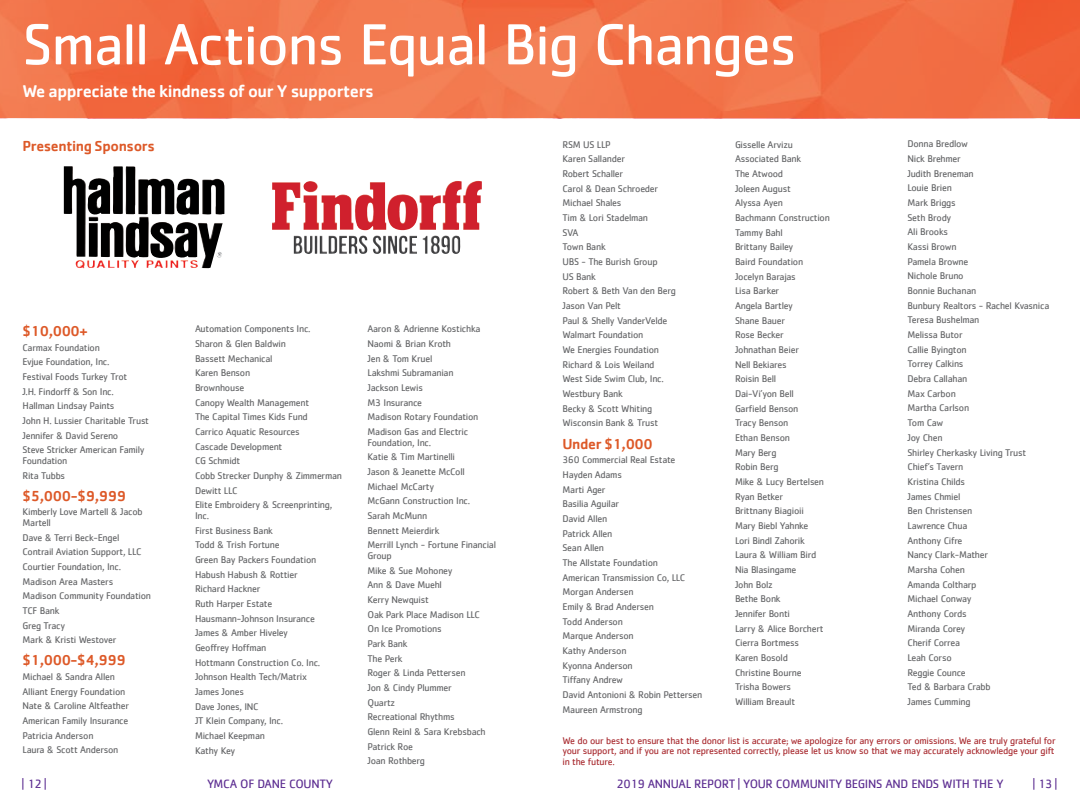
<style>
.page{position:relative;width:1080px;height:810px;background:#fff}
.page>*{position:absolute;margin:0;border:0;box-sizing:border-box;transform-origin:0 0}
.t1{font:60px "Cachet";letter-spacing:-.025em;color:#fff}
.t2{font:500 17.5px "Cachet";letter-spacing:-.025em;color:#fff}
.t3{font:500 15px "Cachet";letter-spacing:-.025em;color:#dd5928}
.t4{font:12.5px "Cachet";letter-spacing:-.025em;color:#5c2d91}
.t5{font:10px/14.6px "Cachet";letter-spacing:-.025em;color:#636466}
.t6{font:10px/10.6px "Cachet";letter-spacing:-.025em;color:#a92c31;text-align:justify}
</style>
<div class="page">
<svg style="left:0;top:0;width:1080px;height:118px;background:#f17147"></svg>
<img style="left:272px;top:181px;width:210px;height:49px">
<img style="left:64px;top:166px;width:152px;height:91px">
<h1 class="t1" style="left:22px;top:9px;width:776px">Small Actions Equal Big Changes</h1>
<h2 class="t2" style="left:22px;top:80px;width:353px">We appreciate the kindness of our Y supporters</h2>
<h3 class="t3" style="left:22px;top:137px;width:134px">Presenting Sponsors</h3>
<h3 class="t3" style="left:22px;top:322px;width:67px">$10,000+</h3>
<p class="t5" style="left:22px;top:340px;width:128px">Carmax Foundation<br>Evjue Foundation, Inc.<br>Festival Foods Turkey Trot<br>J.H. Findorff &amp; Son Inc.<br>Hallman Lindsay Paints<br>John H. Lussier Charitable Trust<br>Jennifer &amp; David Sereno<br>Steve Stricker American Family</p>
<p class="t5" style="left:22px;top:453px;width:46px">Foundation<br>Rita Tubbs</p>
<h3 class="t3" style="left:22px;top:486px;width:105px">$5,000-$9,999</h3>
<p class="t5" style="left:22px;top:507px;width:122px;line-height:10.6px">Kimberly Love Martell &amp; Jacob<br>Martell</p>
<p class="t5" style="left:22px;top:530px;width:130px">Dave &amp; Terri Beck-Engel<br>Contrail Aviation Support, LLC<br>Courtier Foundation, Inc.<br>Madison Area Masters<br>Madison Community Foundation<br>TCF Bank<br>Greg Tracy<br>Mark &amp; Kristi Westover</p>
<h3 class="t3" style="left:22px;top:651px;width:105px">$1,000-$4,999</h3>
<p class="t5" style="left:22px;top:669px;width:108px">Michael &amp; Sandra Allen<br>Alliant Energy Foundation<br>Nate &amp; Caroline Altfeather<br>American Family Insurance<br>Patricia Anderson<br>Laura &amp; Scott Anderson</p>
<p class="t5" style="left:195px;top:322px;width:149px">Automation Components Inc.<br>Sharon &amp; Glen Baldwin<br>Bassett Mechanical<br>Karen Benson<br>Brownhouse<br>Canopy Wealth Management<br>The Capital Times Kids Fund<br>Carrico Aquatic Resources<br>Cascade Development<br>CG Schmidt<br>Cobb Strecker Dunphy &amp; Zimmerman<br>Dewitt LLC<br>Elite Embroidery &amp; Screenprinting,</p>
<p class="t5" style="left:195px;top:508px;width:127px">Inc.<br>First Business Bank<br>Todd &amp; Trish Fortune<br>Green Bay Packers Foundation<br>Habush Habush &amp; Rottier<br>Richard Hackner<br>Ruth Harper Estate<br>Hausmann-Johnson Insurance<br>James &amp; Amber Hiveley<br>Geoffrey Hoffman<br>Hottmann Construction Co. Inc.<br>Johnson Health Tech/Matrix<br>James Jones<br>Dave Jones, INC<br>JT Klein Company, Inc.<br>Michael Keepman<br>Kathy Key</p>
<p class="t5" style="left:368px;top:321px;width:115px">Aaron &amp; Adrienne Kostichka<br>Naomi &amp; Brian Kroth<br>Jen &amp; Tom Kruel<br>Lakshmi Subramanian<br>Jackson Lewis<br>M3 Insurance<br>Madison Rotary Foundation<br>Madison Gas and Electric</p>
<p class="t5" style="left:368px;top:435px;width:130px">Foundation, Inc.<br>Katie &amp; Tim Martinelli<br>Jason &amp; Jeanette McColl<br>Michael McCarty<br>McGann Construction Inc.<br>Sarah McMunn<br>Bennett Meierdirk<br>Merrill Lynch - Fortune Financial</p>
<p class="t5" style="left:368px;top:548px;width:120px">Group<br>Mike &amp; Sue Mohoney<br>Ann &amp; Dave Muehl<br>Kerry Newquist<br>Oak Park Place Madison LLC<br>On Ice Promotions<br>Park Bank<br>The Perk<br>Roger &amp; Linda Pettersen<br>Jon &amp; Cindy Plummer<br>Quartz<br>Recreational Rhythms<br>Glenn Reinl &amp; Sara Krebsbach<br>Patrick Roe<br>Joan Rothberg</p>
<p class="t5" style="left:562px;top:137px;width:115px">RSM US LLP<br>Karen Sallander<br>Robert Schaller<br>Carol &amp; Dean Schroeder<br>Michael Shales<br>Tim &amp; Lori Stadelman<br>SVA<br>Town Bank<br>UBS - The Burish Group<br>US Bank<br>Robert &amp; Beth Van den Berg<br>Jason Van Pelt<br>Paul &amp; Shelly VanderVelde<br>Walmart Foundation<br>We Energies Foundation<br>Richard &amp; Lois Weiland<br>West Side Swim Club, Inc.<br>Westbury Bank<br>Becky &amp; Scott Whiting<br>Wisconsin Bank &amp; Trust</p>
<h3 class="t3" style="left:562px;top:434px;width:92px">Under $1,000</h3>
<p class="t5" style="left:562px;top:452px;width:141px">360 Commercial Real Estate<br>Hayden Adams<br>Marti Ager<br>Basilia Aguilar<br>David Allen<br>Patrick Allen<br>Sean Allen<br>The Allstate Foundation<br>American Transmission Co, LLC<br>Morgan Andersen<br>Emily &amp; Brad Andersen<br>Todd Anderson<br>Marque Anderson<br>Kathy Anderson<br>Kyonna Anderson<br>Tiffany Andrew<br>David Antonioni &amp; Robin Pettersen<br>Maureen Armstrong</p>
<p class="t5" style="left:735px;top:137px;width:96px">Gisselle Arvizu<br>Associated Bank<br>The Atwood<br>Joleen August<br>Alyssa Ayen<br>Bachmann Construction<br>Tammy Bahl<br>Brittany Bailey<br>Baird Foundation<br>Jocelyn Barajas<br>Lisa Barker<br>Angela Bartley<br>Shane Bauer<br>Rose Becker<br>Johnathan Beier<br>Nell Bekiares<br>Roisin Bell<br>Dai-Vi’yon Bell<br>Garfield Benson<br>Tracy Benson<br>Ethan Benson<br>Mary Berg<br>Robin Berg<br>Mike &amp; Lucy Bertelsen<br>Ryan Betker<br>Brittnany Biagioii<br>Mary Biebl Yahnke<br>Lori Bindl Zahorik<br>Laura &amp; William Bird<br>Nia Blasingame<br>John Bolz<br>Bethe Bonk<br>Jennifer Bonti<br>Larry &amp; Alice Borchert<br>Cierra Bortmess<br>Karen Bosold<br>Christine Bourne<br>Trisha Bowers<br>William Breault</p>
<p class="t5" style="left:908px;top:137px;width:143px">Donna Bredlow<br>Nick Brehmer<br>Judith Breneman<br>Louie Brien<br>Mark Briggs<br>Seth Brody<br>Ali Brooks<br>Kassi Brown<br>Pamela Browne<br>Nichole Bruno<br>Bonnie Buchanan<br>Bunbury Realtors - Rachel Kvasnica<br>Teresa Bushelman<br>Melissa Butor<br>Callie Byington<br>Torrey Calkins<br>Debra Callahan<br>Max Carbon<br>Martha Carlson<br>Tom Caw<br>Joy Chen<br>Shirley Cherkasky Living Trust<br>Chief’s Tavern<br>Kristina Childs<br>James Chmiel<br>Ben Christensen<br>Lawrence Chua<br>Anthony Cifre<br>Nancy Clark-Mather<br>Marsha Cohen<br>Amanda Coltharp<br>Michael Conway<br>Anthony Cords<br>Miranda Corey<br>Cherif Correa<br>Leah Corso<br>Reggie Counce<br>Ted &amp; Barbara Crabb<br>James Cumming</p>
<p class="t6" style="left:562px;top:735px;width:495px">We do our best to ensure that the donor list is accurate; we apologize for any errors or omissions. We are truly grateful for your support, and if you are not represented correctly, please let us know so that we may accurately acknowledge your gift in the future.</p>
<p class="t4" style="left:22px;top:776px;width:26px">| 12 |</p>
<p class="t4" style="left:207px;top:776px;width:127px">YMCA OF DANE COUNTY</p>
<p class="t4" style="left:616px;top:776px;width:389px">2019 ANNUAL REPORT | YOUR COMMUNITY BEGINS AND ENDS WITH THE Y</p>
<p class="t4" style="left:1033px;top:776px;width:26px">| 13 |</p>
</div>
